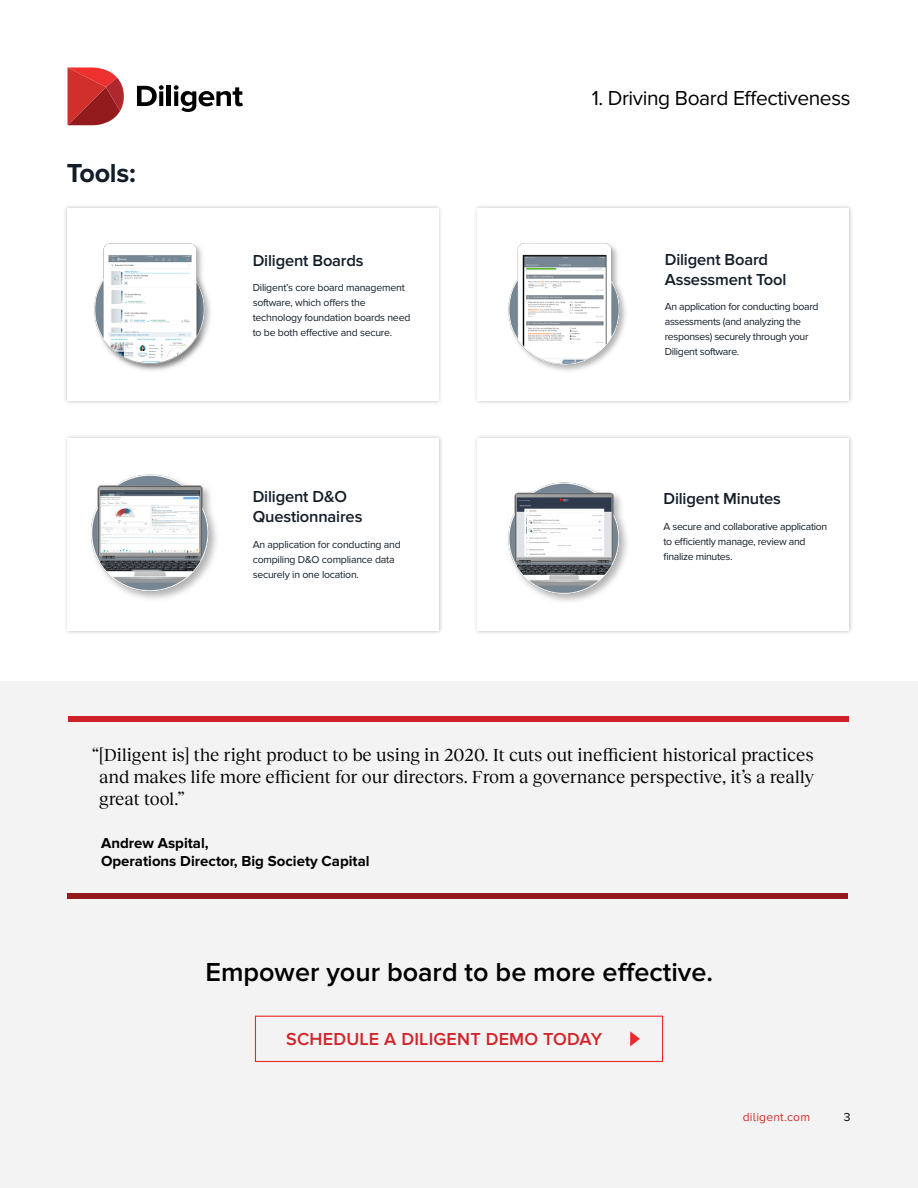
<style>
.page{position:relative;width:918px;height:1188px;background:#fff}
.page>*{position:absolute;margin:0;border:0;box-sizing:border-box;transform-origin:0 0}
.t1{font:600 27px "Proxima Nova";color:#000}
.t2{font:700 27px "Proxima Nova";letter-spacing:-.01em;color:#131d28}
.t3{font:21px "Proxima Nova";letter-spacing:-.02em;color:#000}
.t4{font:18px/21.6px "Opine";letter-spacing:-.005em;color:#000;text-align:justify}
.t5{font:600 18px "Proxima Nova";letter-spacing:.01em;color:#d2232a}
.t6{font:600 16.5px/19.8px "Proxima Nova";letter-spacing:-.01em;color:#131d28}
.t7{font:700 15px/18px "Proxima Nova";color:#000}
.t8{font:12px "Proxima Nova A";letter-spacing:.02em;color:#d02f2b}
.t9{font:12px "Proxima Nova A";color:#000}
.t10{font:10.5px/15px "Proxima Nova";letter-spacing:-.03em;color:#131d28}
</style>
<div class="page">
<div style="left:0;top:682px;width:918px;height:506px;background:#f3f3f3"></div>
<svg style="left:137px;top:85px;width:27px;height:21px"></svg>
<hr style="left:167px;top:86px;width:4px;height:20px;background:#000">
<svg style="left:174px;top:85px;width:69px;height:27px"></svg>
<svg style="left:68px;top:68px;width:56px;height:57px"></svg>
<div style="left:62px;top:204px;width:381px;height:201px;background:#000;opacity:.5"></div>
<div style="left:67px;top:208px;width:371px;height:193px;background:#fff"></div>
<img style="left:94px;top:243px;width:117px;height:128px">
<div style="left:473px;top:204px;width:381px;height:201px;background:#000;opacity:.5"></div>
<div style="left:478px;top:208px;width:371px;height:193px;background:#fff"></div>
<img style="left:508px;top:243px;width:118px;height:128px">
<div style="left:473px;top:434px;width:381px;height:201px;background:#000;opacity:.5"></div>
<div style="left:478px;top:438px;width:371px;height:193px;background:#fff"></div>
<img style="left:508px;top:482px;width:119px;height:119px">
<div style="left:63px;top:434px;width:381px;height:201px;background:#000;opacity:.5"></div>
<div style="left:68px;top:438px;width:371px;height:193px;background:#fff"></div>
<img style="left:91px;top:474px;width:126px;height:125px">
<div style="left:69px;top:717px;width:780px;height:5px;background:#ce2127"></div>
<div style="left:68px;top:894px;width:780px;height:5px;background:#941a1c"></div>
<div style="left:255px;top:1016px;width:408px;height:46px;border:1px solid #ec2829"></div>
<svg style="left:630px;top:1031px;width:10px;height:15px"></svg>
<h1 class="t2" style="left:67px;top:157px;width:71px">Tools:</h1>
<h3 class="t6" style="left:253px;top:251px;width:113px">Diligent Boards</h3>
<p class="t10" style="left:253px;top:280px;width:159px">Diligent’s core board management software, which offers the technology foundation boards need to be both effective and secure.</p>
<h3 class="t6" style="left:253px;top:487px;width:111px">Diligent D&amp;O<br>Questionnaires</h3>
<p class="t10" style="left:253px;top:537px;width:150px">An application for conducting and compiling D&amp;O compliance data securely in one location.</p>
<h2 class="t3" style="left:592px;top:86px;width:260px">1. Driving Board Effectiveness</h2>
<h3 class="t6" style="left:665px;top:250px;width:123px">Diligent Board<br>Assessment Tool</h3>
<p class="t10" style="left:665px;top:299px;width:155px">An application for conducting board assessments (and analyzing the responses) securely through your<br>Diligent software.</p>
<h3 class="t6" style="left:663px;top:489px;width:119px">Diligent Minutes</h3>
<p class="t10" style="left:663px;top:519px;width:165px">A secure and collaborative application to efficiently manage, review and finalize minutes.</p>
<h3 class="t4" style="left:99px;top:743px;width:716px;text-indent:-7px">“[Diligent is] the right product to be using in 2020. It cuts out inefficient historical practices and makes life more efficient for our directors. From a governance perspective, it’s a really great tool.”</h3>
<h3 class="t7" style="left:101px;top:835px;width:270px">Andrew Aspital,<br>Operations Director, Big Society Capital</h3>
<h1 class="t1" style="left:205px;top:956px;width:509px">Empower your board to be more effective.</h1>
<h3 class="t5" style="left:286px;top:1028px;width:317px">SCHEDULE A DILIGENT DEMO TODAY</h3>
<p class="t8" style="left:743px;top:1110px;width:69px">diligent.com</p>
<p class="t9" style="left:844px;top:1110px;width:8px">3</p>
</div>
